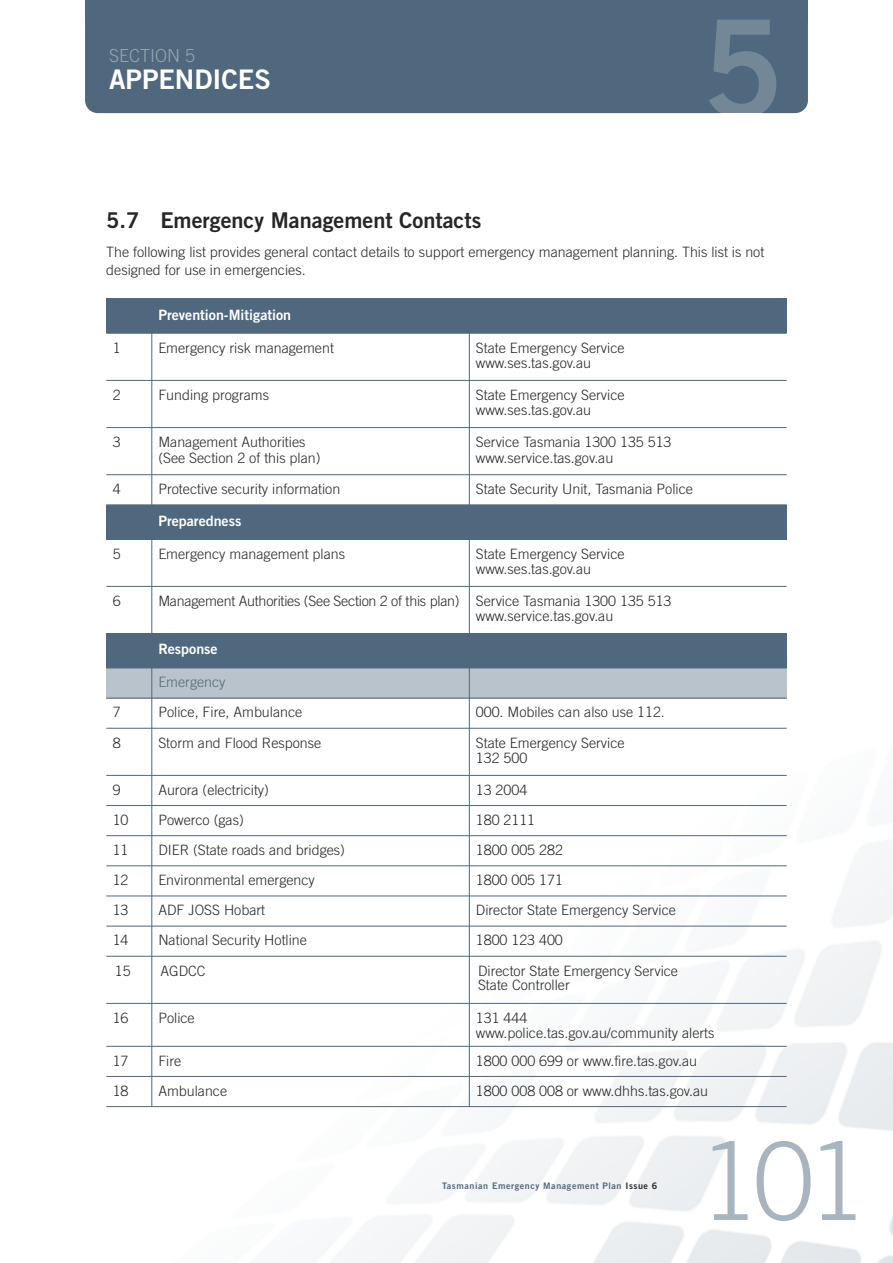
<style>
.page{position:relative;width:893px;height:1263px;background:#fff}
.page>*{position:absolute;margin:0;border:0;box-sizing:border-box;transform-origin:0 0}
.t1{font:300 108px "Trade Gothic";color:#a8b4be}
.t2{font:27px "Trade Gothic Bold Two";color:#fff}
.t3{font:21.75px "Trade Gothic Bold Two";color:#272627}
.t4{font:300 18px "Trade Gothic";color:#96a5b1}
.t5{font:300 14.25px/15.8px "Trade Gothic";color:#272627}
.t6{font:14.25px "Trade Gothic Bold Two";color:#fff}
.t7{font:300 14.25px "Trade Gothic";color:#50687d}
.t8{font:9px "Trade Gothic Bold Two";letter-spacing:.06em;color:#50687d}
.s1{color:#272627}
</style>
<div class="page">
<img style="left:106px;top:620px;width:787px;height:643px">
<div style="left:85px;top:0;width:723px;height:113px;background:#50687d;border-radius:13px"></div>
<div style="left:85px;top:0;width:723px;height:21px;background:#50687d"></div>
<svg style="left:709px;top:21px;width:67px;height:92px"></svg>
<hr style="left:709px;top:20px;width:67px;height:1px;background:#738797">
<div style="left:106px;top:299px;width:363px;height:34px;background:#50687d"></div>
<div style="left:469px;top:299px;width:318px;height:34px;background:#50687d"></div>
<div style="left:106px;top:505px;width:363px;height:34px;background:#50687d"></div>
<div style="left:469px;top:505px;width:318px;height:34px;background:#50687d"></div>
<div style="left:106px;top:633px;width:363px;height:35px;background:#50687d"></div>
<div style="left:469px;top:633px;width:318px;height:35px;background:#50687d"></div>
<div style="left:106px;top:668px;width:363px;height:30px;background:#b9c3cb"></div>
<div style="left:469px;top:668px;width:318px;height:30px;background:#b9c3cb"></div>
<hr style="left:152px;top:299px;width:1px;height:808px;background:#50687d">
<hr style="left:469px;top:299px;width:1px;height:808px;background:#50687d">
<hr style="left:106px;top:333px;width:681px;height:1px;background:#50687d">
<hr style="left:106px;top:380px;width:681px;height:1px;background:#50687d">
<hr style="left:106px;top:427px;width:681px;height:1px;background:#50687d">
<hr style="left:106px;top:474px;width:681px;height:1px;background:#50687d">
<hr style="left:106px;top:539px;width:681px;height:1px;background:#50687d">
<hr style="left:106px;top:586px;width:681px;height:1px;background:#50687d">
<hr style="left:106px;top:668px;width:681px;height:1px;background:#50687d">
<hr style="left:106px;top:698px;width:681px;height:1px;background:#50687d">
<hr style="left:106px;top:728px;width:681px;height:1px;background:#50687d">
<hr style="left:106px;top:775px;width:681px;height:1px;background:#50687d">
<hr style="left:106px;top:805px;width:681px;height:1px;background:#50687d">
<hr style="left:106px;top:835px;width:681px;height:1px;background:#50687d">
<hr style="left:106px;top:865px;width:681px;height:1px;background:#50687d">
<hr style="left:106px;top:896px;width:681px;height:1px;background:#50687d">
<hr style="left:106px;top:926px;width:681px;height:1px;background:#50687d">
<hr style="left:106px;top:956px;width:681px;height:1px;background:#50687d">
<hr style="left:106px;top:1003px;width:681px;height:1px;background:#50687d">
<hr style="left:106px;top:1046px;width:681px;height:1px;background:#50687d">
<hr style="left:106px;top:1076px;width:681px;height:1px;background:#50687d">
<hr style="left:106px;top:1106px;width:681px;height:1px;background:#50687d">
<p class="t4" style="left:109px;top:49px;width:87px">SECTION 5</p>
<p class="t2" style="left:109px;top:69px;width:163px">APPENDICES</p>
<p class="t3" style="left:106px;top:213px;width:377px">5.7 Emergency Management Contacts</p>
<p class="t5" style="left:106px;top:244px;width:659px;line-height:18px">The following list provides general contact details to support emergency management planning. This list is not designed for use in emergencies.</p>
<p class="t6" style="left:158px;top:309px;width:134px">Prevention-Mitigation</p>
<p class="t5" style="left:113px;top:341px;width:9px">1</p>
<p class="t5" style="left:158px;top:341px;width:177px">Emergency risk management</p>
<p class="t5" style="left:476px;top:341px;width:150px">State Emergency Service www.ses.tas.gov.au</p>
<p class="t5" style="left:113px;top:388px;width:9px">2</p>
<p class="t5" style="left:158px;top:388px;width:112px">Funding programs</p>
<p class="t5" style="left:476px;top:388px;width:150px">State Emergency Service www.ses.tas.gov.au</p>
<p class="t5" style="left:113px;top:435px;width:9px">3</p>
<p class="t5" style="left:158px;top:435px;width:164px">Management Authorities (See Section 2 of this plan)</p>
<p class="t5" style="left:476px;top:435px;width:197px">Service Tasmania 1300 135 513 www.service.tas.gov.au</p>
<p class="t5" style="left:113px;top:482px;width:9px">4</p>
<p class="t5" style="left:158px;top:482px;width:183px">Protective security information</p>
<p class="t5" style="left:476px;top:482px;width:219px">State Security Unit, Tasmania Police</p>
<p class="t6" style="left:158px;top:515px;width:85px">Preparedness</p>
<p class="t5" style="left:113px;top:547px;width:9px">5</p>
<p class="t5" style="left:158px;top:547px;width:188px">Emergency management plans</p>
<p class="t5" style="left:476px;top:547px;width:150px">State Emergency Service www.ses.tas.gov.au</p>
<p class="t5" style="left:113px;top:594px;width:9px">6</p>
<p class="t5" style="left:476px;top:594px;width:197px;text-indent:-318px">Management Authorities (See Section 2 of this plan) Service Tasmania 1300 135 513 www.service.tas.gov.au</p>
<p class="t6" style="left:158px;top:644px;width:61px">Response</p>
<p class="t7" style="left:158px;top:677px;width:69px">Emergency</p>
<p class="t5" style="left:113px;top:706px;width:9px">7</p>
<p class="t5" style="left:158px;top:706px;width:145px">Police, Fire, Ambulance</p>
<p class="t5" style="left:476px;top:706px;width:191px">000. Mobiles can also use 112.</p>
<p class="t5" style="left:113px;top:736px;width:9px">8</p>
<p class="t5" style="left:158px;top:736px;width:164px">Storm and Flood Response</p>
<p class="t5" style="left:476px;top:736px;width:150px">State Emergency Service<br>132 500</p>
<p class="t5" style="left:113px;top:783px;width:9px">9</p>
<p class="t5" style="left:158px;top:783px;width:112px">Aurora (electricity)</p>
<p class="t5" style="left:476px;top:783px;width:53px">13 2004</p>
<p class="t5" style="left:113px;top:813px;width:17px">10</p>
<p class="t5" style="left:158px;top:813px;width:87px">Powerco (gas)</p>
<p class="t5" style="left:476px;top:813px;width:61px">180 2111</p>
<p class="t5" style="left:113px;top:843px;width:17px">11</p>
<p class="t5" style="left:158px;top:843px;width:188px">DIER (State roads and bridges)</p>
<p class="t5" style="left:476px;top:843px;width:89px">1800 005 282</p>
<p class="t5" style="left:113px;top:873px;width:17px">12</p>
<p class="t5" style="left:158px;top:873px;width:158px">Environmental emergency</p>
<p class="t5" style="left:476px;top:873px;width:89px">1800 005 171</p>
<p class="t5" style="left:113px;top:903px;width:17px">13</p>
<p class="t5" style="left:158px;top:903px;width:108px">ADF JOSS Hobart</p>
<p class="t5" style="left:476px;top:903px;width:202px">Director State Emergency Service</p>
<p class="t5" style="left:113px;top:934px;width:17px">14</p>
<p class="t5" style="left:158px;top:934px;width:150px">National Security Hotline</p>
<p class="t5" style="left:476px;top:934px;width:89px">1800 123 400</p>
<p class="t5" style="left:115px;top:964px;width:17px">15</p>
<p class="t5" style="left:160px;top:964px;width:47px">AGDCC</p>
<p class="t5" style="left:478px;top:964px;width:202px;line-height:14.2px">Director State Emergency Service<br>State Controller</p>
<p class="t5" style="left:113px;top:1011px;width:17px">16</p>
<p class="t5" style="left:158px;top:1011px;width:38px">Police</p>
<p class="t5" style="left:476px;top:1011px;width:240px">131 444 www.police.tas.gov.au/community alerts</p>
<p class="t5" style="left:113px;top:1054px;width:17px">17</p>
<p class="t5" style="left:158px;top:1054px;width:24px">Fire</p>
<p class="t5" style="left:476px;top:1054px;width:223px">1800 000 699 or www.fire.tas.gov.au</p>
<p class="t5" style="left:113px;top:1084px;width:17px">18</p>
<p class="t5" style="left:158px;top:1084px;width:70px">Ambulance</p>
<p class="t5" style="left:476px;top:1084px;width:234px">1800 008 008 or www.dhhs.tas.gov.au</p>
<p class="t8" style="left:442px;top:1182px;width:217px">Tasmanian Emergency Management Plan <span class="s1">Issue 6</span></p>
<p class="t1" style="left:700px;top:1142px;width:169px">101</p>
</div>
